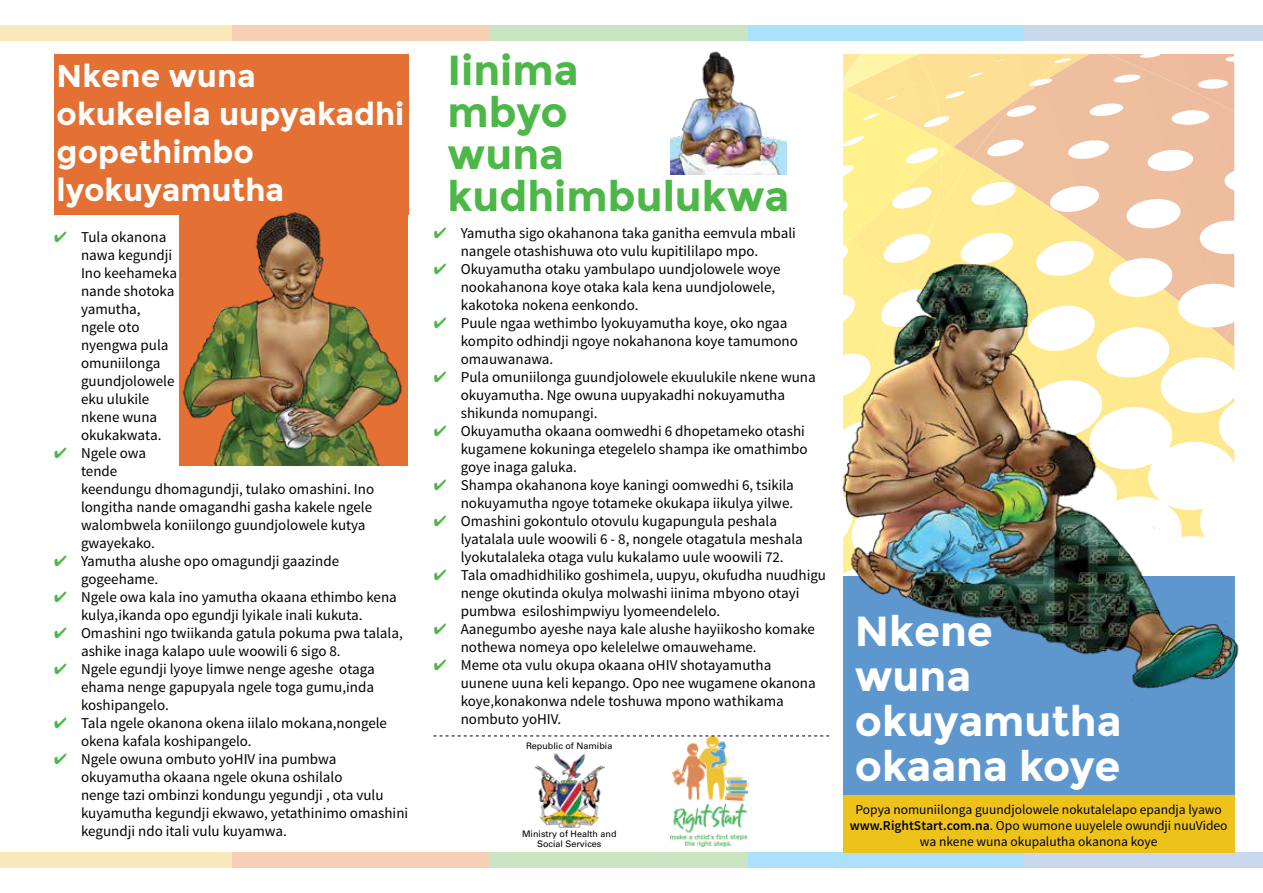
<style>
.page{position:relative;width:1263px;height:893px;background:#fff}
.page>*{position:absolute;margin:0;border:0;box-sizing:border-box;transform-origin:0 0}
.t1{font:700 42px/45px "Montserrat";color:#fff}
.t2{font:700 42px/42px "Montserrat";color:#4db748}
.t3{font:700 31.5px/37.8px "Montserrat";color:#fff}
.t4{font:15px/18px "Source Sans Pro";color:#000}
.t5{font:13.5px/16.2px "Source Sans Pro";color:#000;text-align:center}
.t6{font:9px/10.8px "Univers LT Std";color:#000;text-align:center}
.s1{color:#4db748}
.s2{font-weight:600}
</style>
<div class="page">
<svg style="left:843px;top:54px;width:391px;height:195px;background:#f7d8a5"></svg>
<div style="left:54px;top:54px;width:354px;height:160px;background:#e47133"></div>
<div style="left:843px;top:576px;width:391px;height:242px;background:#5e97ce"></div>
<img style="left:534px;top:754px;width:70px;height:73px">
<img style="left:670px;top:737px;width:78px;height:109px">
<img style="left:842px;top:249px;width:397px;height:453px">
<img style="left:670px;top:51px;width:116px;height:124px">
<img style="left:180px;top:212px;width:228px;height:253px">
<div style="left:1023px;top:25px;width:240px;height:15px;background:#cad8ee"></div>
<div style="left:747px;top:25px;width:276px;height:15px;background:#abe1fa"></div>
<div style="left:490px;top:25px;width:257px;height:15px;background:#cae5c1"></div>
<div style="left:232px;top:25px;width:258px;height:15px;background:#f6cfb4"></div>
<div style="left:0;top:25px;width:232px;height:15px;background:#f8e8bb"></div>
<div style="left:1023px;top:853px;width:240px;height:15px;background:#cad8ee"></div>
<div style="left:747px;top:853px;width:276px;height:15px;background:#abe1fa"></div>
<div style="left:490px;top:853px;width:257px;height:15px;background:#cae5c1"></div>
<div style="left:232px;top:853px;width:258px;height:15px;background:#f6cfb4"></div>
<div style="left:0;top:853px;width:232px;height:15px;background:#f8e8bb"></div>
<div style="left:843px;top:795px;width:391px;height:58px;background:#edc31b"></div>
<svg style="left:433px;top:736px;width:396px;height:1px"></svg>
<h2 class="t3" style="left:57px;top:57px;width:349px">Nkene wuna okukelela uupyakadhi gopethimbo lyokuyamutha</h2>
<p class="t4" style="left:81px;top:228px;width:98px;text-indent:-27px"><span class="s1">✔</span> Tula okanona nawa kegundji<br>Ino keehameka nande shotoka yamutha, ngele oto nyengwa pula omuniilonga guundjolowele eku ulukile nkene wuna okukakwata.</p>
<p class="t4" style="left:81px;top:444px;width:295px;text-indent:-27px"><span class="s1">✔</span> Ngele owa<br>tende<br>keendungu dhomagundji, tulako omashini. Ino longitha nande omagandhi gasha kakele ngele walombwela koniilongo guundjolowele kutya gwayekako.</p>
<p class="t4" style="left:81px;top:552px;width:260px;text-indent:-27px"><span class="s1">✔</span> Yamutha alushe opo omagundji gaazinde gogeehame.</p>
<p class="t4" style="left:54px;top:588px;width:344px;text-align:center"><span class="s1">✔</span> Ngele owa kala ino yamutha okaana ethimbo kena kulya,ikanda opo egundji lyikale inali kukuta.</p>
<p class="t4" style="left:81px;top:624px;width:323px;text-indent:-27px"><span class="s1">✔</span> Omashini ngo twiikanda gatula pokuma pwa talala, ashike inaga kalapo uule woowili 6 sigo 8.</p>
<p class="t4" style="left:81px;top:660px;width:295px;text-align:justify;text-indent:-27px"><span class="s1">✔</span> Ngele egundji lyoye limwe nenge ageshe otaga ehama nenge gapupyala ngele toga gumu,inda koshipangelo.</p>
<p class="t4" style="left:81px;top:714px;width:308px;text-indent:-27px"><span class="s1">✔</span> Tala ngele okanona okena iilalo mokana,nongele okena kafala koshipangelo.</p>
<p class="t4" style="left:81px;top:750px;width:329px;text-indent:-27px"><span class="s1">✔</span> Ngele owuna ombuto yoHIV ina pumbwa okuyamutha okaana ngele okuna oshilalo<br>nenge tazi ombinzi kondungu yegundji , ota vulu kuyamutha kegundji ekwawo, yetathinimo omashini kegundji ndo itali vulu kuyamwa.</p>
<h1 class="t2" style="left:448px;top:49px;width:343px">Iinima<br>mbyo<br>wuna kudhimbulukwa</h1>
<p class="t4" style="left:461px;top:224px;width:337px;text-indent:-27px"><span class="s1">✔</span> Yamutha sigo okahanona taka ganitha eemvula mbali nangele otashishuwa oto vulu kupitililapo mpo.</p>
<p class="t4" style="left:461px;top:260px;width:321px;text-indent:-27px"><span class="s1">✔</span> Okuyamutha otaku yambulapo uundjolowele woye nookahanona koye otaka kala kena uundjolowele, kakotoka nokena eenkondo.</p>
<p class="t4" style="left:461px;top:314px;width:339px;text-indent:-27px"><span class="s1">✔</span> Puule ngaa wethimbo lyokuyamutha koye, oko ngaa kompito odhindji ngoye nokahanona koye tamumono omauwanawa.</p>
<p class="t4" style="left:461px;top:368px;width:357px;text-indent:-27px"><span class="s1">✔</span> Pula omuniilonga guundjolowele ekuulukile nkene wuna okuyamutha. Nge owuna uupyakadhi nokuyamutha shikunda nomupangi.</p>
<p class="t4" style="left:461px;top:422px;width:348px;text-indent:-27px"><span class="s1">✔</span> Okuyamutha okaana oomwedhi 6 dhopetameko otashi kugamene kokuninga etegelelo shampa ike omathimbo goye inaga galuka.</p>
<p class="t4" style="left:434px;top:476px;width:362px;text-align:right"><span class="s1">✔</span> Shampa okahanona koye kaningi oomwedhi 6, tsikila nokuyamutha ngoye totameke okukapa iikulya yilwe.</p>
<p class="t4" style="left:461px;top:512px;width:344px;text-indent:-27px"><span class="s1">✔</span> Omashini gokontulo otovulu kugapungula peshala lyatalala uule woowili 6 - 8, nongele otagatula meshala lyokutalaleka otaga vulu kukalamo uule woowili 72.</p>
<p class="t4" style="left:461px;top:566px;width:367px;text-indent:-27px"><span class="s1">✔</span> Tala omadhidhiliko goshimela, uupyu, okufudha nuudhigu nenge okutinda okulya molwashi iinima mbyono otayi pumbwa esiloshimpwiyu lyomeendelelo.</p>
<p class="t4" style="left:461px;top:620px;width:356px;text-indent:-27px"><span class="s1">✔</span> Aanegumbo ayeshe naya kale alushe hayiikosho komake nothewa nomeya opo kelelelwe omauwehame.</p>
<p class="t4" style="left:461px;top:656px;width:357px;text-indent:-27px"><span class="s1">✔</span> Meme ota vulu okupa okaana oHIV shotayamutha uunene uuna keli kepango. Opo nee wugamene okanona koye,konakonwa ndele toshuwa mpono wathikama nombuto yoHIV.</p>
<p class="t6" style="left:526px;top:740px;width:88px">Republic of Namibia</p>
<p class="t6" style="left:522px;top:828px;width:96px">Ministry of Health and<br>Social Services</p>
<h1 class="t1" style="left:855px;top:609px;width:268px">Nkene<br>wuna okuyamutha okaana koye</h1>
<p class="t5" style="left:850px;top:801px;width:379px">Popya nomuniilonga guundjolowele nokutalelapo epandja lyawo <span class="s2">www.RightStart.com.na</span>. Opo wumone uuyelele owundji nuuVideo wa nkene wuna okupalutha okanona koye</p>
</div>
